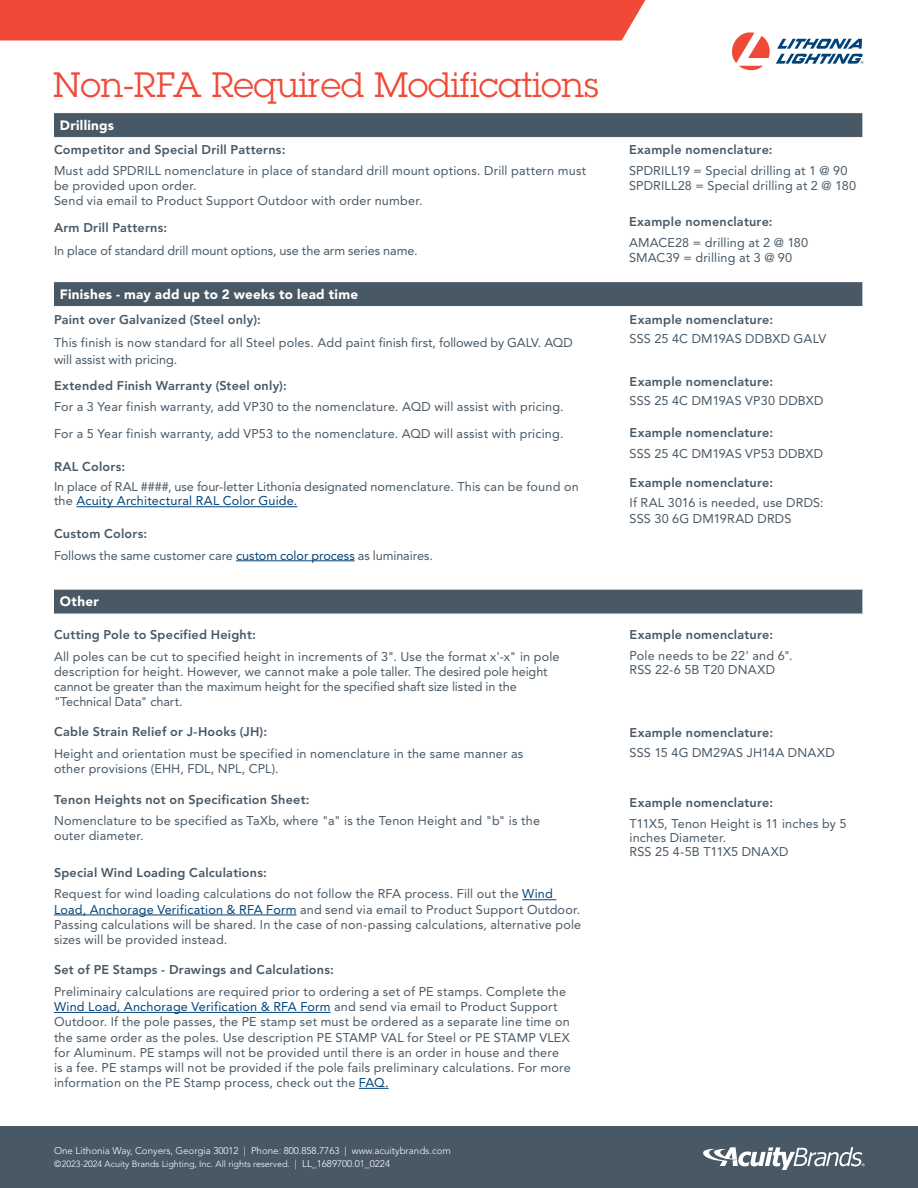
<style>
.page{position:relative;width:918px;height:1188px;background:#fff}
.page>*{position:absolute;margin:0;border:0;box-sizing:border-box;transform-origin:0 0}
.t1{font:34.5px "Lubalin Graph Std";color:#f04937}
.t2{font:900 13.5px "Avenir LT Std";letter-spacing:.015em;color:#fff}
.t3{font:12.6px/15.1px "Avenir LT Std";letter-spacing:.015em;color:#485865}
.t4{font:800 12.6px "Avenir LT Std";letter-spacing:.02em;color:#485865}
.t5{font:12.6px/21.3px "Avenir LT Std";letter-spacing:-.005em;color:#485865}
.t6{font:300 9.75px "Avenir LT Std";color:#fff}
.t7{font:300 9px "Avenir LT Std";color:#fff}
.s1{color:#00437b}
.s2{font-weight:800}
.s3{font-size:9.75px}
</style>
<div class="page">
<svg style="left:732px;top:32px;width:131px;height:38px"></svg>
<div style="left:0;top:1126px;width:918px;height:62px;background:#485865"></div>
<svg style="left:703px;top:1147px;width:162px;height:23px"></svg>
<div style="left:0;top:0;width:645px;height:40px;background:#f04937"></div>
<div style="left:54px;top:113px;width:809px;height:24px;background:#485865"></div>
<hr style="left:54px;top:112px;width:809px;height:1px;background:#fff9f6">
<hr style="left:54px;top:137px;width:809px;height:1px;background:#f6f7f8">
<div style="left:54px;top:282px;width:809px;height:24px;background:#485865"></div>
<hr style="left:54px;top:281px;width:809px;height:1px;background:#fff9f6">
<hr style="left:54px;top:306px;width:809px;height:1px;background:#f6f7f8">
<div style="left:54px;top:589px;width:809px;height:25px;background:#485865"></div>
<hr style="left:54px;top:589px;width:809px;height:1px;background:#fff9f6">
<hr style="left:54px;top:614px;width:809px;height:1px;background:#f6f7f8">
<hr style="left:522px;top:899px;width:34px;height:1px;background:#00437b">
<hr style="left:54px;top:915px;width:243px;height:1px;background:#00437b">
<hr style="left:54px;top:1012px;width:277px;height:1px;background:#00437b">
<hr style="left:359px;top:1088px;width:30px;height:1px;background:#00437b">
<hr style="left:76px;top:506px;width:221px;height:1px;background:#00437b">
<hr style="left:236px;top:560px;width:119px;height:1px;background:#00437b">
<h1 class="t1" style="left:53px;top:64px;width:547px">Non-RFA Required Modifications</h1>
<p class="t2" style="left:60px;top:117px;width:56px">Drillings</p>
<p class="t4" style="left:54px;top:142px;width:233px">Competitor and Special Drill Patterns:</p>
<p class="t3" style="left:54px;top:163px;width:534px">Must add SPDRILL nomenclature in place of standard drill mount options. Drill pattern must be provided upon order.<br>Send via email to Product Support Outdoor with order number.</p>
<p class="t4" style="left:54px;top:220px;width:115px">Arm Drill Patterns:</p>
<p class="t5" style="left:54px;top:240px;width:365px">In place of standard drill mount options, use the arm series name.</p>
<p class="t2" style="left:60px;top:286px;width:300px">Finishes - may add up to 2 weeks to lead time</p>
<p class="t4" style="left:54px;top:312px;width:208px">Paint over Galvanized (Steel only):</p>
<p class="t3" style="left:54px;top:335px;width:520px;line-height:16.5px">This finish is now standard for all Steel poles. Add paint finish first, followed by GALV. AQD will assist with pricing.</p>
<p class="t4" style="left:54px;top:378px;width:234px">Extended Finish Warranty (Steel only):</p>
<p class="t3" style="left:54px;top:393px;width:511px;line-height:26.7px">For a 3 Year finish warranty, add VP30 to the nomenclature. AQD will assist with pricing.<br>For a 5 Year finish warranty, add VP53 to the nomenclature. AQD will assist with pricing.</p>
<p class="t4" style="left:54px;top:459px;width:73px">RAL Colors:</p>
<p class="t3" style="left:54px;top:480px;width:526px;line-height:14.1px">In place of RAL ####, use four-letter Lithonia designated nomenclature. This can be found on the <span class="s1">Acuity Architectural RAL Color Guide.</span></p>
<p class="t5" style="left:54px;top:523px;width:380px"><span class="s2">Custom Colors:<br></span>Follows the same customer care <span class="s1">custom color process</span> as luminaires.</p>
<p class="t2" style="left:60px;top:593px;width:40px">Other</p>
<p class="t4" style="left:54px;top:627px;width:203px">Cutting Pole to Specified Height:</p>
<p class="t3" style="left:54px;top:649px;width:507px">All poles can be cut to specified height in increments of 3". Use the format x'-x" in pole description for height. However, we cannot make a pole taller. The desired pole height cannot be greater than the maximum height for the specified shaft size listed in the "Technical Data" chart.</p>
<p class="t4" style="left:54px;top:725px;width:215px">Cable Strain Relief or J-Hooks (JH):</p>
<p class="t3" style="left:54px;top:746px;width:471px">Height and orientation must be specified in nomenclature in the same manner as other provisions (EHH, FDL, NPL, CPL).</p>
<p class="t4" style="left:54px;top:792px;width:257px">Tenon Heights not on Specification Sheet:</p>
<p class="t3" style="left:54px;top:813px;width:488px">Nomenclature to be specified as TaXb, where "a" is the Tenon Height and "b" is the outer diameter.</p>
<p class="t3" style="left:54px;top:862px;width:500px;line-height:21.5px"><span class="s2">Special Wind Loading Calculations:<br></span>Request for wind loading calculations do not follow the RFA process. Fill out the <span class="s1">Wind</span></p>
<p class="t3" style="left:54px;top:902px;width:529px;text-align:justify"><span class="s1">Load, Anchorage Verification &amp; RFA Form</span> and send via email to Product Support Outdoor.<br>Passing calculations will be shared. In the case of non-passing calculations, alternative pole sizes will be provided instead.</p>
<p class="t4" style="left:54px;top:963px;width:281px">Set of PE Stamps - Drawings and Calculations:</p>
<p class="t3" style="left:54px;top:984px;width:518px">Preliminairy calculations are required prior to ordering a set of PE stamps. Complete the <span class="s1">Wind Load, Anchorage Verification &amp; RFA Form</span> and send via email to Product Support Outdoor. If the pole passes, the PE stamp set must be ordered as a separate line time on the same order as the poles. Use description PE STAMP VAL for Steel or PE STAMP VLEX for Aluminum. PE stamps will not be provided until there is an order in house and there is a fee. PE stamps will not be provided if the pole fails preliminary calculations. For more information on the PE Stamp process, check out the <span class="s1">FAQ.</span></p>
<p class="t6" style="left:54px;top:1145px;width:398px">One Lithonia Way, Conyers, Georgia 30012 | Phone: 800.858.7763 | www.acuitybrands.com</p>
<p class="t7" style="left:54px;top:1159px;width:338px">©2023-2024 Acuity Brands Lighting, Inc. All rights reserved. <span class="s3">| LL_1689700.01_0224</span></p>
<p class="t4" style="left:629px;top:142px;width:145px">Example nomenclature:</p>
<p class="t3" style="left:629px;top:163px;width:229px">SPDRILL19 = Special drilling at 1 @ 90<br>SPDRILL28 = Special drilling at 2 @ 180</p>
<p class="t4" style="left:629px;top:214px;width:145px">Example nomenclature:</p>
<p class="t3" style="left:629px;top:235px;width:181px">AMACE28 = drilling at 2 @ 180<br>SMAC39 = drilling at 3 @ 90</p>
<p class="t4" style="left:630px;top:312px;width:145px">Example nomenclature:</p>
<p class="t3" style="left:630px;top:331px;width:198px">SSS 25 4C DM19AS DDBXD GALV</p>
<p class="t4" style="left:630px;top:374px;width:145px">Example nomenclature:</p>
<p class="t3" style="left:630px;top:393px;width:195px">SSS 25 4C DM19AS VP30 DDBXD</p>
<p class="t4" style="left:630px;top:425px;width:145px">Example nomenclature:</p>
<p class="t3" style="left:630px;top:446px;width:195px">SSS 25 4C DM19AS VP53 DDBXD</p>
<p class="t4" style="left:630px;top:475px;width:145px">Example nomenclature:</p>
<p class="t3" style="left:630px;top:495px;width:195px">If RAL 3016 is needed, use DRDS:<br>SSS 30 6G DM19RAD DRDS</p>
<p class="t4" style="left:630px;top:627px;width:145px">Example nomenclature:</p>
<p class="t3" style="left:630px;top:648px;width:165px;line-height:14.2px">Pole needs to be 22' and 6".<br>RSS 22-6 5B T20 DNAXD</p>
<p class="t4" style="left:630px;top:725px;width:145px">Example nomenclature:</p>
<p class="t3" style="left:630px;top:746px;width:207px">SSS 15 4G DM29AS JH14A DNAXD</p>
<p class="t4" style="left:630px;top:795px;width:145px">Example nomenclature:</p>
<p class="t3" style="left:630px;top:816px;width:219px;line-height:14.2px">T11X5, Tenon Height is 11 inches by 5 inches Diameter.<br>RSS 25 4-5B T11X5 DNAXD</p>
</div>
